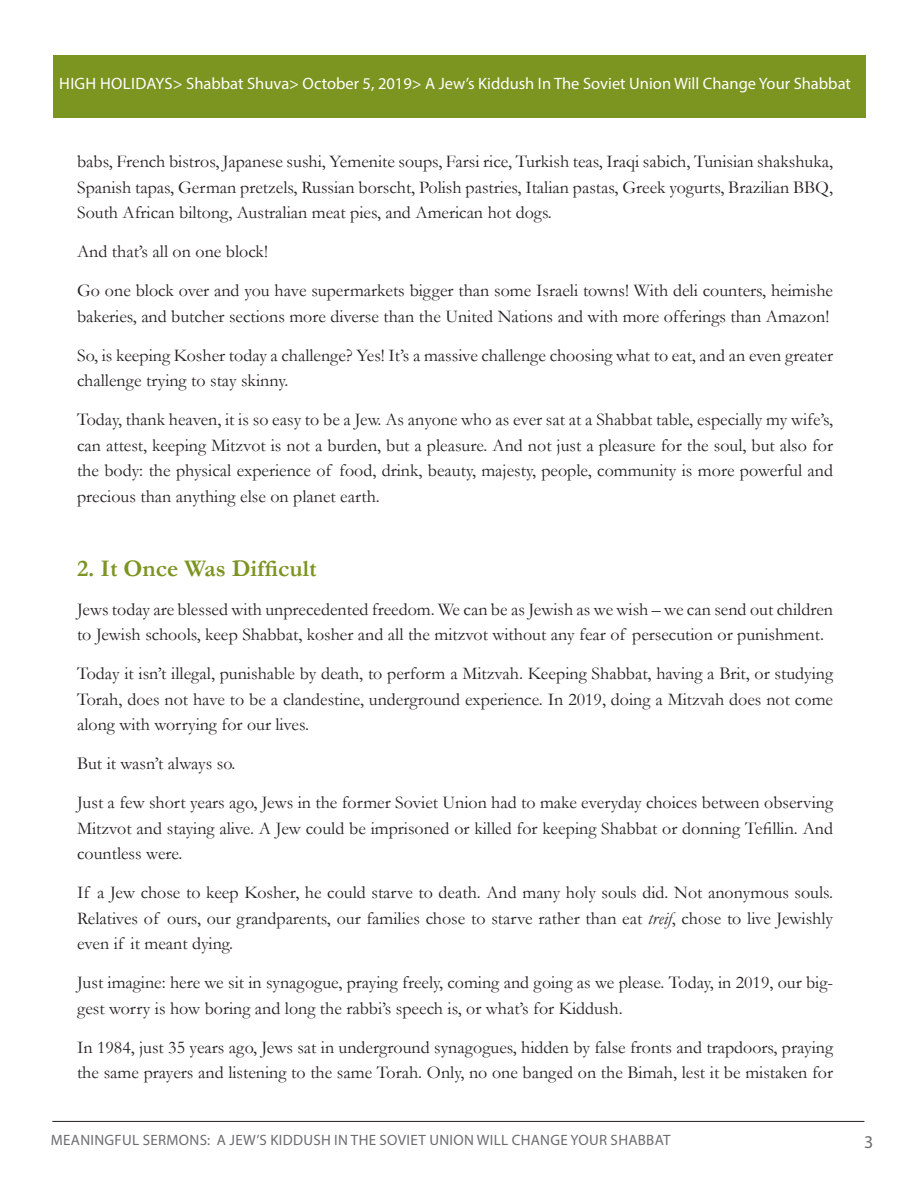
<style>
.page{position:relative;width:918px;height:1188px;background:#fff}
.page>*{position:absolute;margin:0;border:0;box-sizing:border-box;transform-origin:0 0}
.t1{font:700 24px "Garamond";color:#7c9420}
.t2{font:18px/25.5px "Garamond";color:#231f20;text-align:justify}
.t3{font:18px "Myriad Pro";color:#6c6d70}
.t4{font:16.5px "Myriad Pro";color:#fff}
.t5{font:15px "Myriad Pro";letter-spacing:.02em;color:#6c6d70}
.s1{font-style:italic}
</style>
<div class="page">
<hr style="left:52px;top:1121px;width:812px;height:1px;background:#231f20">
<div style="left:54px;top:55px;width:812px;height:63px;background:#7c9420"></div>
<p class="t4" style="left:59px;top:73px;width:793px">HIGH HOLIDAYS&gt; Shabbat Shuva&gt; October 5, 2019&gt; A Jew’s Kiddush In The Soviet Union Will Change Your Shabbat</p>
<p class="t2" style="left:77px;top:148px;width:758px">babs, French bistros, Japanese sushi, Yemenite soups, Farsi rice, Turkish teas, Iraqi sabich, Tunisian shakshuka, Spanish tapas, German pretzels, Russian borscht, Polish pastries, Italian pastas, Greek yogurts, Brazilian BBQ, South African biltong, Australian meat pies, and American hot dogs.</p>
<p class="t2" style="left:77px;top:238px;width:192px">And that’s all on one block!</p>
<p class="t2" style="left:77px;top:277px;width:757px">Go one block over and you have supermarkets bigger than some Israeli towns! With deli counters, heimishe bakeries, and butcher sections more diverse than the United Nations and with more offerings than Amazon!</p>
<p class="t2" style="left:77px;top:342px;width:758px">So, is keeping Kosher today a challenge? Yes! It’s a massive challenge choosing what to eat, and an even greater challenge trying to stay skinny.</p>
<p class="t2" style="left:77px;top:406px;width:758px">Today, thank heaven, it is so easy to be a Jew. As anyone who as ever sat at a Shabbat table, especially my wife’s, can attest, keeping Mitzvot is not a burden, but a pleasure. And not just a pleasure for the soul, but also for the body: the physical experience of food, drink, beauty, majesty, people, community is more powerful and precious than anything else on planet earth.</p>
<p class="t1" style="left:77px;top:552px;width:241px">2. It Once Was Difficult</p>
<p class="t2" style="left:77px;top:596px;width:758px">Jews today are blessed with unprecedented freedom. We can be as Jewish as we wish – we can send out children to Jewish schools, keep Shabbat, kosher and all the mitzvot without any fear of persecution or punishment.</p>
<p class="t2" style="left:77px;top:661px;width:758px">Today it isn’t illegal, punishable by death, to perform a Mitzvah. Keeping Shabbat, having a Brit, or studying Torah, does not have to be a clandestine, underground experience. In 2019, doing a Mitzvah does not come along with worrying for our lives.</p>
<p class="t2" style="left:77px;top:751px;width:160px">But it wasn’t always so.</p>
<p class="t2" style="left:77px;top:790px;width:758px">Just a few short years ago, Jews in the former Soviet Union had to make everyday choices between observing Mitzvot and staying alive. A Jew could be imprisoned or killed for keeping Shabbat or donning Tefillin. And countless were.</p>
<p class="t2" style="left:77px;top:880px;width:758px">If a Jew chose to keep Kosher, he could starve to death. And many holy souls did. Not anonymous souls.<br>Relatives of ours, our grandparents, our families chose to starve rather than eat <span class="s1">treif</span>, chose to live Jewishly even if it meant dying.</p>
<p class="t2" style="left:77px;top:970px;width:758px">Just imagine: here we sit in synagogue, praying freely, coming and going as we please. Today, in 2019, our big&shy;gest worry is how boring and long the rabbi’s speech is, or what’s for Kiddush.</p>
<p class="t2" style="left:77px;top:1034px;width:758px">In 1984, just 35 years ago, Jews sat in underground synagogues, hidden by false fronts and trapdoors, praying the same prayers and listening to the same Torah. Only, no one banged on the Bimah, lest it be mistaken for</p>
<p class="t5" style="left:51px;top:1131px;width:621px">MEANINGFUL SERMONS: A JEW’S KIDDUSH IN THE SOVIET UNION WILL CHANGE YOUR SHABBAT</p>
<p class="t3" style="left:864px;top:1131px;width:11px">3</p>
</div>
